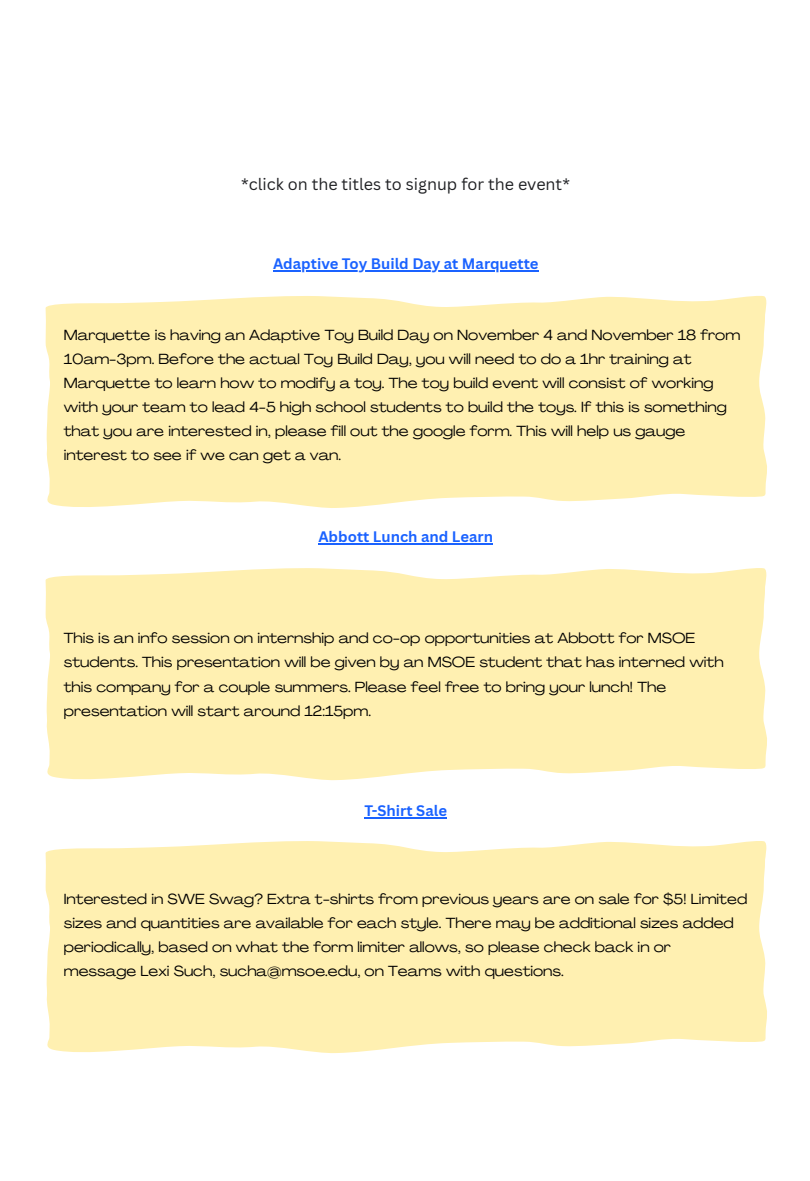
<style>
.page{position:relative;width:810px;height:1181px;background:#fff}
.page>*{position:absolute;margin:0;border:0;box-sizing:border-box;transform-origin:0 0}
.t1{font:16.2px "Canva Sans";color:#202124}
.t2{font:700 14.85px "Canva Sans";color:#1a62ff}
.t3{font:expanded 14.4px/24px "Agrandir";color:#000}
</style>
<div class="page">
<hr style="left:273px;top:270px;width:265px;height:1px;background:#1a62ff">
<hr style="left:318px;top:543px;width:175px;height:1px;background:#1a62ff">
<hr style="left:364px;top:817px;width:83px;height:1px;background:#1a62ff">
<svg style="left:45px;top:296px;width:722px;height:212px;background:#fff1b9"></svg>
<svg style="left:45px;top:568px;width:722px;height:213px;background:#fff1b9"></svg>
<svg style="left:45px;top:841px;width:722px;height:212px;background:#fff1b9"></svg>
<p class="t1" style="left:241px;top:174px;width:330px">*click on the titles to signup for the event*</p>
<p class="t2" style="left:273px;top:255px;width:267px">Adaptive Toy Build Day at Marquette</p>
<p class="t3" style="left:64px;top:322px;width:678px">Marquette is having an Adaptive Toy Build Day on November 4 and November 18 from 10am-3pm. Before the actual Toy Build Day, you will need to do a 1hr training at Marquette to learn how to modify a toy. The toy build event will consist of working with your team to lead 4-5 high school students to build the toys. If this is something that you are interested in, please fill out the google form. This will help us gauge interest to see if we can get a van.</p>
<p class="t2" style="left:318px;top:528px;width:176px">Abbott Lunch and Learn</p>
<p class="t3" style="left:64px;top:626px;width:661px">This is an info session on internship and co-op opportunities at Abbott for MSOE students. This presentation will be given by an MSOE student that has interned with this company for a couple summers. Please feel free to bring your lunch! The presentation will start around 12:15pm.</p>
<p class="t2" style="left:364px;top:802px;width:84px">T-Shirt Sale</p>
<p class="t3" style="left:64px;top:887px;width:685px">Interested in SWE Swag? Extra t-shirts from previous years are on sale for $5! Limited sizes and quantities are available for each style. There may be additional sizes added periodically, based on what the form limiter allows, so please check back in or<br>message Lexi Such, sucha@msoe.edu, on Teams with questions.</p>
</div>
